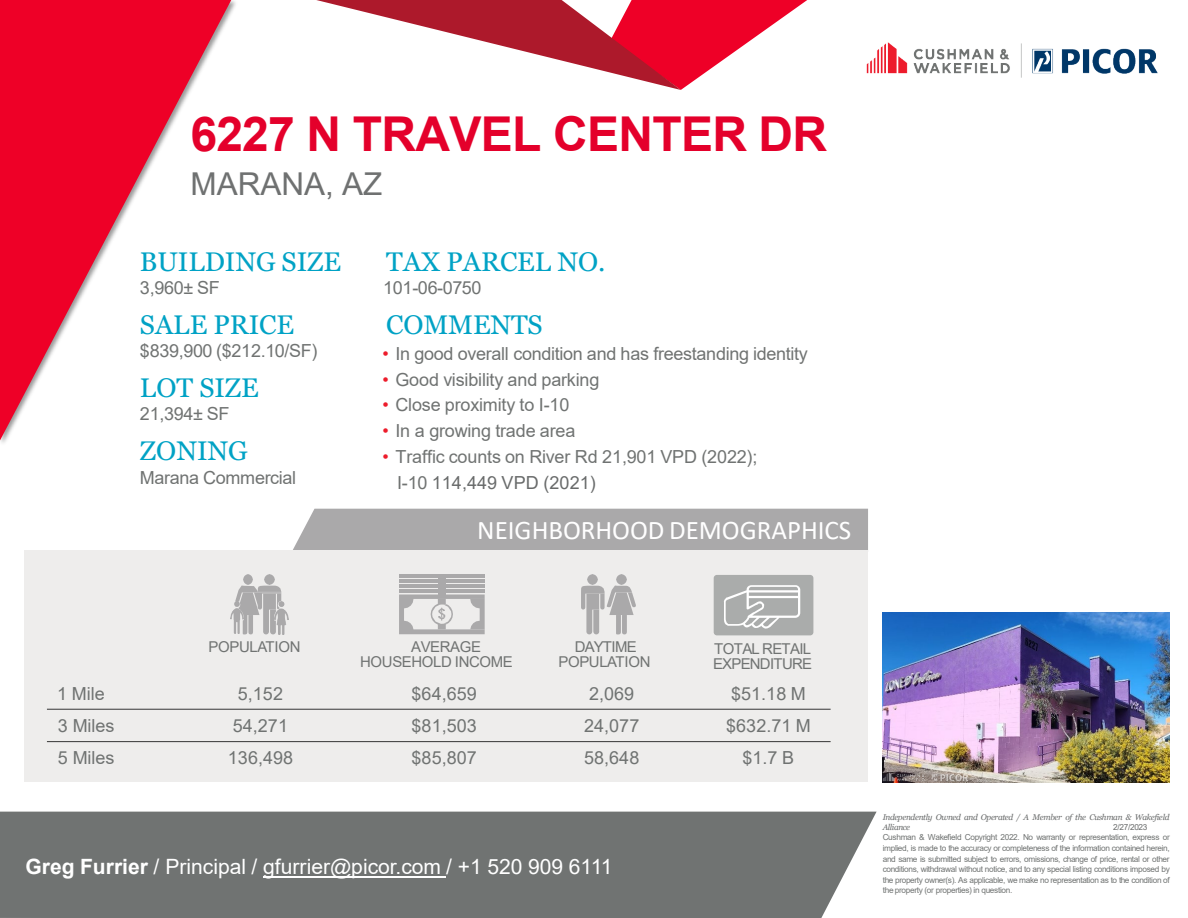
<style>
.page{position:relative;width:1188px;height:918px;background:#fff}
.page>*{position:absolute;margin:0;border:0;box-sizing:border-box;transform-origin:0 0}
.t1{font:700 48px "Arial";letter-spacing:-.015em;color:#e4002b}
.t2{font:31.5px "Arial";color:#6f7171}
.t3{font:27px "Georgia";color:#00a2c5}
.t4{font:27px "Calibri";color:#fff}
.t5{font:21px "Arial";color:#fff}
.t6{font:18px "Arial";letter-spacing:-.01em;color:#707372}
.t7{font:18px "Arial";letter-spacing:.005em;color:#696b6b}
.t8{font:15px/15.1px "Arial";letter-spacing:-.03em;color:#707372}
.t9{font:8.25px/10.5px "Arial";letter-spacing:-.04em;color:#707372;text-align:justify}
.t10{font:italic 8.25px/10.5px "Georgia";letter-spacing:-.04em;color:#696b6b}
.t11{font:8.25px "Arial";letter-spacing:-.035em;color:#696b6b}
.s1{color:#ed1c2b}
.s2{color:#707372}
.s3{font-weight:700}
</style>
<div class="page">
<img style="left:866px;top:42px;width:292px;height:36px">
<svg style="left:316px;top:0;width:491px;height:90px"></svg>
<svg style="left:0;top:0;width:231px;height:440px"></svg>
<div style="left:0;top:812px;width:877px;height:106px;background:#707372"></div>
<hr style="left:263px;top:876px;width:183px;height:2px;background:#fff">
<img style="left:882px;top:612px;width:288px;height:171px">
<div style="left:292px;top:509px;width:576px;height:42px;background:#aaa9aa"></div>
<div style="left:24px;top:551px;width:844px;height:231px;background:#eeedec"></div>
<img style="left:230px;top:602px;width:5px;height:32px">
<svg style="left:235px;top:575px;width:46px;height:59px"></svg>
<img style="left:275px;top:602px;width:13px;height:32px">
<hr style="left:47px;top:709px;width:784px;height:1px;background:#353535">
<hr style="left:47px;top:741px;width:784px;height:1px;background:#353535">
<hr style="left:399px;top:574px;width:86px;height:4px;background:#aaa9aa">
<svg style="left:399px;top:578px;width:86px;height:56px"></svg>
<svg style="left:581px;top:575px;width:55px;height:59px"></svg>
<div style="left:714px;top:575px;width:99px;height:60px;background:#aaacab;border-radius:3px"></div>
<svg style="left:724px;top:585px;width:76px;height:44px"></svg>
<img style="left:883px;top:772px;width:86px;height:11px">
<h1 class="t1" style="left:190px;top:100px;width:638px">6227 N TRAVEL CENTER DR</h1>
<h2 class="t2" style="left:190px;top:163px;width:193px">MARANA, AZ</h2>
<p class="t3" style="left:140px;top:245px;width:203px">BUILDING SIZE</p>
<p class="t6" style="left:140px;top:275px;width:81px">3,960± SF</p>
<p class="t3" style="left:140px;top:308px;width:156px">SALE PRICE</p>
<p class="t6" style="left:140px;top:338px;width:179px">$839,900 ($212.10/SF)</p>
<p class="t3" style="left:140px;top:372px;width:120px">LOT SIZE</p>
<p class="t6" style="left:140px;top:402px;width:91px">21,394± SF</p>
<p class="t3" style="left:140px;top:435px;width:109px">ZONING</p>
<p class="t6" style="left:140px;top:465px;width:158px">Marana Commercial</p>
<p class="t3" style="left:386px;top:245px;width:221px">TAX PARCEL NO.</p>
<p class="t6" style="left:383px;top:275px;width:100px">101-06-0750</p>
<p class="t3" style="left:386px;top:308px;width:158px">COMMENTS</p>
<p class="t6" style="left:382px;top:341px;width:427px"><span class="s1">•</span> In good overall condition and has freestanding identity</p>
<p class="t6" style="left:382px;top:367px;width:219px"><span class="s1">•</span> Good visibility and parking</p>
<p class="t6" style="left:382px;top:393px;width:188px"><span class="s1">•</span> Close proximity to I-10</p>
<p class="t6" style="left:382px;top:419px;width:194px"><span class="s1">•</span> In a growing trade area</p>
<p class="t6" style="left:382px;top:445px;width:376px"><span class="s1">•</span> Traffic counts on River Rd 21,901 VPD (2022);</p>
<p class="t7" style="left:397px;top:471px;width:200px"><span class="s2">I-10</span> 114,449 VPD (2021)</p>
<p class="t4" style="left:477px;top:512px;width:376px">NEIGHBORHOOD DEMOGRAPHICS</p>
<p class="t8" style="left:209px;top:639px;width:93px">POPULATION</p>
<p class="t8" style="left:360px;top:639px;width:154px;text-indent:51px">AVERAGE<br>HOUSEHOLD INCOME</p>
<p class="t8" style="left:559px;top:639px;width:93px;text-align:center">DAYTIME<br>POPULATION</p>
<p class="t8" style="left:713px;top:641px;width:101px">TOTAL RETAIL<br>EXPENDITURE</p>
<p class="t6" style="left:57px;top:681px;width:49px">1 Mile</p>
<p class="t6" style="left:238px;top:681px;width:47px">5,152</p>
<p class="t6" style="left:412px;top:681px;width:67px">$64,659</p>
<p class="t6" style="left:589px;top:681px;width:47px">2,069</p>
<p class="t6" style="left:731px;top:681px;width:76px">$51.18 M</p>
<p class="t6" style="left:58px;top:713px;width:58px">3 Miles</p>
<p class="t6" style="left:233px;top:713px;width:57px">54,271</p>
<p class="t6" style="left:412px;top:713px;width:67px">$81,503</p>
<p class="t6" style="left:584px;top:713px;width:57px">24,077</p>
<p class="t6" style="left:726px;top:713px;width:86px">$632.71 M</p>
<p class="t6" style="left:58px;top:746px;width:58px">5 Miles</p>
<p class="t6" style="left:228px;top:746px;width:67px">136,498</p>
<p class="t6" style="left:412px;top:746px;width:67px">$85,807</p>
<p class="t6" style="left:584px;top:746px;width:57px">58,648</p>
<p class="t6" style="left:742px;top:746px;width:53px">$1.7 B</p>
<h3 class="t5" style="left:26px;top:852px;width:588px"><span class="s3">Greg Furrier</span> / Principal / gfurrier@picor.com / +1 520 909 6111</h3>
<p class="t10" style="left:883px;top:812px;width:289px">Independently Owned and Operated / A Member of the Cushman &amp; Wakefield<br>Alliance</p>
<p class="t11" style="left:1113px;top:821px;width:36px">2/27/2023</p>
<p class="t9" style="left:883px;top:832px;width:289px">Cushman &amp; Wakefield Copyright 2022. No warranty or representation, express or implied, is made to the accuracy or completeness of the information contained herein, and same is submitted subject to errors, omissions, change of price, rental or other conditions, withdrawal without notice, and to any special listing conditions imposed by the property owner(s). As applicable, we make no representation as to the condition of the property (or properties) in question.</p>
</div>
